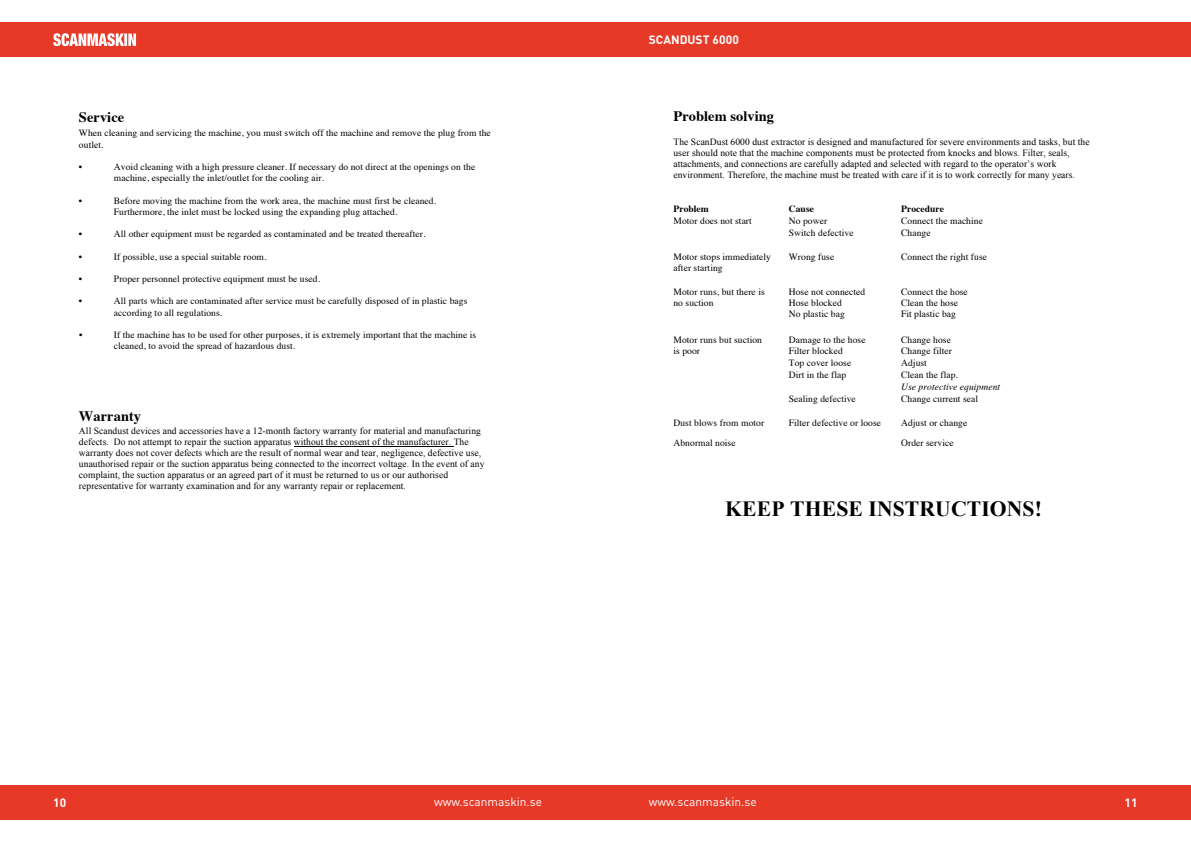
<style>
.page{position:relative;width:1191px;height:842px;background:#fff}
.page>*{position:absolute;margin:0;border:0;box-sizing:border-box;transform-origin:0 0}
.t1{font:700 21.7px "Times New Roman";letter-spacing:.005em;color:#000}
.t2{font:700 14.4px "Times";letter-spacing:.005em;color:#000}
.t3{font:12px "DIN";color:#fff}
.t4{font:700 12px "DIN";letter-spacing:.005em;color:#fff}
.t5{font:9.5px/11.2px "Times";letter-spacing:.005em;color:#000}
.t6{font:9.5px/11.1px "Times New Roman";letter-spacing:.005em;color:#000}
.t7{font:italic 9.5px "Times";letter-spacing:.005em;color:#000}
.t8{font:700 9.5px "Times";letter-spacing:.01em;color:#000}
</style>
<div class="page">
<hr style="left:294px;top:446px;width:159px;height:1px;background:#000">
<div style="left:0;top:23px;width:1191px;height:34px;background:#e73928"></div>
<div style="left:0;top:785px;width:1191px;height:34px;background:#e73928"></div>
<svg style="left:53px;top:33px;width:83px;height:13px"></svg>
<h2 class="t2" style="left:79px;top:104px;width:47px">Service</h2>
<p class="t5" style="left:79px;top:125px;width:413px;line-height:12.1px">When cleaning and servicing the machine, you must switch off the machine and remove the plug from the outlet.</p>
<p class="t5" style="left:79px;top:160px;width:5px">•</p>
<p class="t5" style="left:114px;top:160px;width:363px">Avoid cleaning with a high pressure cleaner. If necessary do not direct at the openings on the machine, especially the inlet/outlet for the cooling air.</p>
<p class="t5" style="left:79px;top:194px;width:5px">•</p>
<p class="t5" style="left:114px;top:194px;width:324px">Before moving the machine from the work area, the machine must first be cleaned.<br>Furthermore, the inlet must be locked using the expanding plug attached.</p>
<p class="t5" style="left:79px;top:228px;width:5px">•</p>
<p class="t5" style="left:114px;top:228px;width:313px">All other equipment must be regarded as contaminated and be treated thereafter.</p>
<p class="t5" style="left:79px;top:250px;width:5px">•</p>
<p class="t5" style="left:114px;top:250px;width:154px">If possible, use a special suitable room.</p>
<p class="t5" style="left:79px;top:272px;width:5px">•</p>
<p class="t5" style="left:114px;top:272px;width:208px">Proper personnel protective equipment must be used.</p>
<p class="t5" style="left:79px;top:295px;width:5px">•</p>
<p class="t5" style="left:114px;top:295px;width:355px">All parts which are contaminated after service must be carefully disposed of in plastic bags according to all regulations.</p>
<p class="t5" style="left:79px;top:329px;width:5px">•</p>
<p class="t5" style="left:114px;top:329px;width:364px">If the machine has to be used for other purposes, it is extremely important that the machine is cleaned, to avoid the spread of hazardous dust.</p>
<h2 class="t2" style="left:79px;top:402px;width:64px">Warranty</h2>
<p class="t6" style="left:79px;top:425px;width:407px">All Scandust devices and accessories have a 12-month factory warranty for material and manufacturing defects. Do not attempt to repair the suction apparatus without the consent of the manufacturer. The warranty does not cover defects which are the result of normal wear and tear, negligence, defective use, unauthorised repair or the suction apparatus being connected to the incorrect voltage. In the event of any complaint, the suction apparatus or an agreed part of it must be returned to us or our authorised representative for warranty examination and for any warranty repair or replacement.</p>
<p class="t4" style="left:649px;top:32px;width:92px">SCANDUST 6000</p>
<h2 class="t2" style="left:673px;top:102px;width:102px">Problem solving</h2>
<p class="t6" style="left:673px;top:136px;width:418px">The ScanDust 6000 dust extractor is designed and manufactured for severe environments and tasks, but the user should note that the machine components must be protected from knocks and blows. Filter, seals, attachments, and connections are carefully adapted and selected with regard to the operator’s work environment. Therefore, the machine must be treated with care if it is to work correctly for many years.</p>
<p class="t8" style="left:673px;top:199px;width:37px">Problem</p>
<p class="t8" style="left:789px;top:199px;width:27px">Cause</p>
<p class="t8" style="left:901px;top:199px;width:45px">Procedure</p>
<p class="t5" style="left:673px;top:214px;width:80px">Motor does not start</p>
<p class="t5" style="left:789px;top:214px;width:40px">No power</p>
<p class="t5" style="left:901px;top:214px;width:83px">Connect the machine</p>
<p class="t5" style="left:789px;top:226px;width:66px">Switch defective</p>
<p class="t5" style="left:901px;top:226px;width:31px">Change</p>
<p class="t5" style="left:673px;top:250px;width:99px">Motor stops immediately</p>
<p class="t5" style="left:789px;top:250px;width:47px">Wrong fuse</p>
<p class="t5" style="left:901px;top:250px;width:87px">Connect the right fuse</p>
<p class="t5" style="left:673px;top:261px;width:51px">after starting</p>
<p class="t5" style="left:673px;top:285px;width:93px">Motor runs, but there is</p>
<p class="t5" style="left:789px;top:285px;width:78px">Hose not connected</p>
<p class="t5" style="left:901px;top:285px;width:68px">Connect the hose</p>
<p class="t5" style="left:673px;top:297px;width:42px">no suction</p>
<p class="t5" style="left:789px;top:297px;width:55px">Hose blocked</p>
<p class="t5" style="left:901px;top:297px;width:59px">Clean the hose</p>
<p class="t5" style="left:789px;top:308px;width:57px">No plastic bag</p>
<p class="t5" style="left:901px;top:308px;width:56px">Fit plastic bag</p>
<p class="t5" style="left:673px;top:333px;width:90px">Motor runs but suction</p>
<p class="t5" style="left:789px;top:333px;width:78px">Damage to the hose</p>
<p class="t5" style="left:901px;top:333px;width:51px">Change hose</p>
<p class="t5" style="left:673px;top:344px;width:28px">is poor</p>
<p class="t5" style="left:789px;top:344px;width:56px">Filter blocked</p>
<p class="t5" style="left:901px;top:344px;width:52px">Change filter</p>
<p class="t5" style="left:789px;top:356px;width:64px">Top cover loose</p>
<p class="t5" style="left:901px;top:356px;width:27px">Adjust</p>
<p class="t5" style="left:789px;top:368px;width:59px">Dirt in the flap</p>
<p class="t5" style="left:901px;top:368px;width:58px">Clean the flap.</p>
<p class="t7" style="left:901px;top:379px;width:101px">Use protective equipment</p>
<p class="t5" style="left:789px;top:392px;width:69px">Sealing defective</p>
<p class="t5" style="left:901px;top:392px;width:79px">Change current seal</p>
<p class="t5" style="left:673px;top:416px;width:92px">Dust blows from motor</p>
<p class="t5" style="left:788px;top:416px;width:94px">Filter defective or loose</p>
<p class="t5" style="left:901px;top:416px;width:68px">Adjust or change</p>
<p class="t5" style="left:673px;top:436px;width:64px">Abnormal noise</p>
<p class="t5" style="left:901px;top:436px;width:54px">Order service</p>
<h1 class="t1" style="left:725px;top:494px;width:318px">KEEP THESE INSTRUCTIONS!</h1>
<p class="t4" style="left:53px;top:795px;width:15px">10</p>
<p class="t3" style="left:434px;top:794px;width:109px">www.scanmaskin.se</p>
<p class="t3" style="left:649px;top:794px;width:109px">www.scanmaskin.se</p>
<p class="t4" style="left:1124px;top:795px;width:15px">11</p>
</div>
